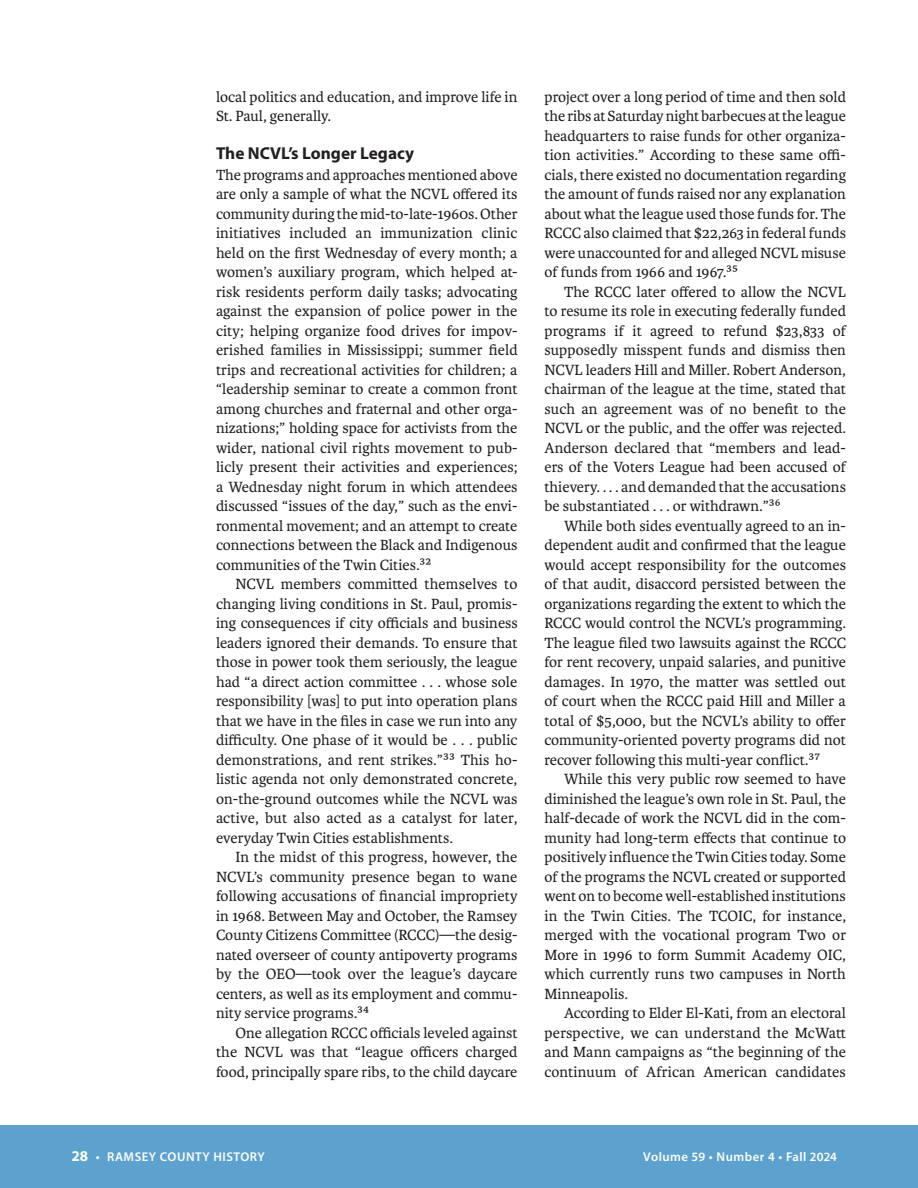
<style>
.page{position:relative;width:918px;height:1188px;background:#fff}
.page>*{position:absolute;margin:0;border:0;box-sizing:border-box;transform-origin:0 0}
.t1{font:700 17.25px "Myriad Pro";color:#231f20}
.Text_paragraph_indent{font:15.75px/19.5px "Karmina";color:#231f20;text-align:justify}
.Text_no_indent{font:15.75px/19.5px "Karmina";color:#231f20;text-align:justify}
.t2{font:600 12.75px "Myriad Pro";letter-spacing:.04em;color:#fcfdf7}
.s1{font-weight:700;font-size:15px}
</style>
<div class="page">
<div style="left:0;top:1125px;width:918px;height:63px;background:#5da2ce"></div>
<p class="Text_paragraph_indent" style="left:216px;top:87px;width:303px">local politics and education, and improve life in<br>St. Paul, generally.</p>
<h1 class="t1" style="left:216px;top:142px;width:200px">The NCVL’s Longer Legacy</h1>
<p class="Text_no_indent" style="left:216px;top:165px;width:303px">The programs and approaches mentioned above are only a sample of what the NCVL offered its community during the mid-to-late-1960s. Other initiatives included an immunization clinic held on the first Wednesday of every month; a women’s auxiliary program, which helped at&shy;risk residents perform daily tasks; advocating against the expansion of police power in the city; helping organize food drives for impov&shy;erished families in Mississippi; summer field trips and recreational activities for children; a “leadership seminar to create a common front among churches and fraternal and other orga&shy;nizations;” holding space for activists from the wider, national civil rights movement to pub&shy;licly present their activities and experiences; a Wednesday night forum in which attendees discussed “issues of the day,” such as the envi&shy;ronmental movement; and an attempt to create connections between the Black and Indigenous communities of the Twin Cities.32</p>
<p class="Text_paragraph_indent" style="left:216px;top:575px;width:303px;text-indent:20px">NCVL members committed themselves to changing living conditions in St. Paul, promis&shy;ing consequences if city officials and business leaders ignored their demands. To ensure that those in power took them seriously, the league had “a direct action committee . . . whose sole responsibility [was] to put into operation plans that we have in the files in case we run into any difficulty. One phase of it would be . . . public demonstrations, and rent strikes.”33 This ho&shy;listic agenda not only demonstrated concrete, on-the-ground outcomes while the NCVL was active, but also acted as a catalyst for later, everyday Twin Cities establishments.</p>
<p class="Text_paragraph_indent" style="left:216px;top:848px;width:303px;text-indent:20px">In the midst of this progress, however, the NCVL’s community presence began to wane following accusations of financial impropriety in 1968. Between May and October, the Ramsey County Citizens Committee (RCCC)—the desig&shy;nated overseer of county antipoverty programs by the OEO—took over the league’s daycare centers, as well as its employment and commu&shy;nity service programs.34</p>
<p class="Text_paragraph_indent" style="left:216px;top:1023px;width:303px;text-indent:20px">One allegation RCCC officials leveled against the NCVL was that “league officers charged food, principally spare ribs, to the child daycare</p>
<p class="Text_paragraph_indent" style="left:544px;top:87px;width:303px">project over a long period of time and then sold the ribs at Saturday night barbecues at the league headquarters to raise funds for other organiza&shy;tion activities.” According to these same offi&shy;cials, there existed no documentation regarding the amount of funds raised nor any explanation about what the league used those funds for. The RCCC also claimed that $22,263 in federal funds were unaccounted for and alleged NCVL misuse of funds from 1966 and 1967.35</p>
<p class="Text_paragraph_indent" style="left:544px;top:282px;width:303px;text-indent:20px">The RCCC later offered to allow the NCVL to resume its role in executing federally funded programs if it agreed to refund $23,833 of supposedly misspent funds and dismiss then NCVL leaders Hill and Miller. Robert Anderson, chairman of the league at the time, stated that such an agreement was of no benefit to the NCVL or the public, and the offer was rejected.<br>Anderson declared that “members and lead&shy;ers of the Voters League had been accused of thievery. . . . and demanded that the accusations be substantiated . . . or withdrawn.”36</p>
<p class="Text_paragraph_indent" style="left:544px;top:516px;width:303px;text-indent:20px">While both sides eventually agreed to an in&shy;dependent audit and confirmed that the league would accept responsibility for the outcomes of that audit, disaccord persisted between the organizations regarding the extent to which the RCCC would control the NCVL’s programming.<br>The league filed two lawsuits against the RCCC for rent recovery, unpaid salaries, and punitive damages. In 1970, the matter was settled out of court when the RCCC paid Hill and Miller a total of $5,000, but the NCVL’s ability to offer community-oriented poverty programs did not recover following this multi-year conflict.37</p>
<p class="Text_paragraph_indent" style="left:544px;top:770px;width:303px;text-indent:20px">While this very public row seemed to have diminished the league’s own role in St. Paul, the half-decade of work the NCVL did in the com&shy;munity had long-term effects that continue to positively influence the Twin Cities today. Some of the programs the NCVL created or supported went on to become well-established institutions in the Twin Cities. The TCOIC, for instance, merged with the vocational program Two or More in 1996 to form Summit Academy OIC, which currently runs two campuses in North Minneapolis.</p>
<p class="Text_paragraph_indent" style="left:544px;top:1004px;width:303px;text-indent:20px">According to Elder El-Kati, from an electoral perspective, we can understand the McWatt and Mann campaigns as “the beginning of the continuum of African American candidates</p>
<p class="t2" style="left:72px;top:1149px;width:194px"><span class="s1">28</span> • RAMSEY COUNTY HISTORY</p>
<p class="t2" style="left:643px;top:1149px;width:195px">Volume 59 • Number 4 • Fall 2024</p>
</div>
